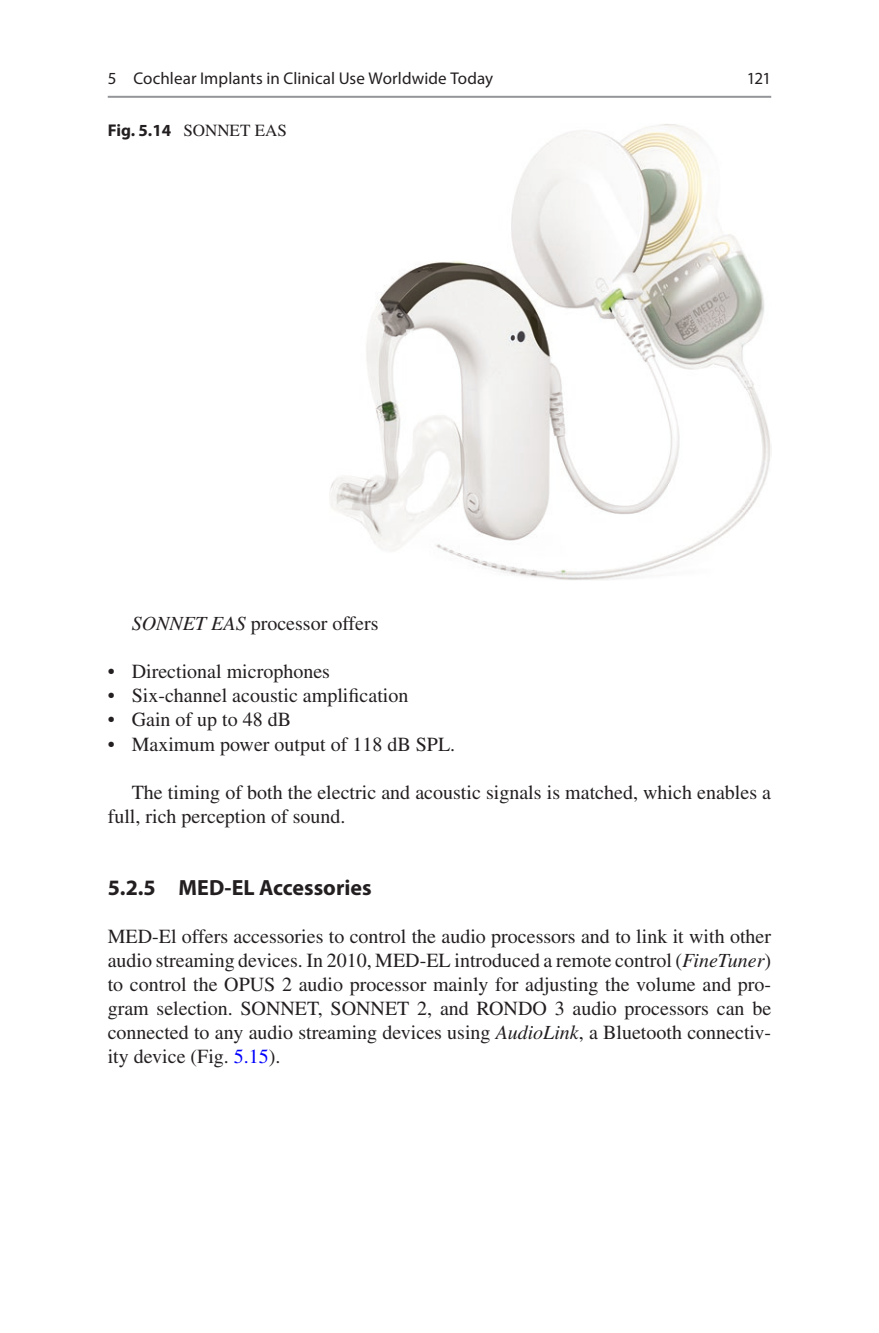
<style>
.page{position:relative;width:879px;height:1333px;background:#fff}
.page>*{position:absolute;margin:0;border:0;box-sizing:border-box;transform-origin:0 0}
.t1{font:700 22px "Myriad Pro";color:#231f20}
.t2{font:20px/24px "Times LT Std";color:#231f20}
.t3{font:17px "Myriad Pro";letter-spacing:.005em;color:#231f20}
.t4{font:17px "Times LT Std";color:#231f20}
.s1{font-family:"Myriad Pro";font-weight:700}
.s2{font-style:italic}
.s3{color:#00f}
</style>
<div class="page">
<img style="left:330px;top:124px;width:441px;height:456px">
<hr style="left:108px;top:96px;width:663px;height:2px;background:#939598">
<p class="t3" style="left:108px;top:68px;width:387px">5 Cochlear Implants in Clinical Use Worldwide Today</p>
<p class="t4" style="left:108px;top:120px;width:180px"><span class="s1">Fig. 5.14</span> SONNET EAS</p>
<p class="t3" style="left:747px;top:68px;width:26px">121</p>
<p class="t2" style="left:132px;top:611px;width:248px"><span class="s2">SONNET EAS</span> processor offers</p>
<p class="t2" style="left:108px;top:659px;width:224px">• Directional microphones</p>
<p class="t2" style="left:108px;top:683px;width:302px">• Six-channel acoustic amplification</p>
<p class="t2" style="left:108px;top:707px;width:185px">• Gain of up to 48 dB</p>
<p class="t2" style="left:108px;top:731px;width:349px">• Maximum power output of 118 dB SPL.</p>
<p class="t2" style="left:108px;top:779px;width:665px;text-indent:24px">The timing of both the electric and acoustic signals is matched, which enables a full, rich perception of sound.</p>
<p class="t1" style="left:108px;top:872px;width:265px">5.2.5 MED-EL Accessories</p>
<p class="t2" style="left:108px;top:923px;width:665px;text-align:justify">MED-El offers accessories to control the audio processors and to link it with other audio streaming devices. In 2010, MED-EL introduced a remote control (<span class="s2">FineTuner</span>) to control the OPUS 2 audio processor mainly for adjusting the volume and pro&shy;gram selection. SONNET, SONNET 2, and RONDO 3 audio processors can be connected to any audio streaming devices using <span class="s2">AudioLink</span>, a Bluetooth connectiv&shy;ity device (Fig. <span class="s3">5.15</span>).</p>
</div>
